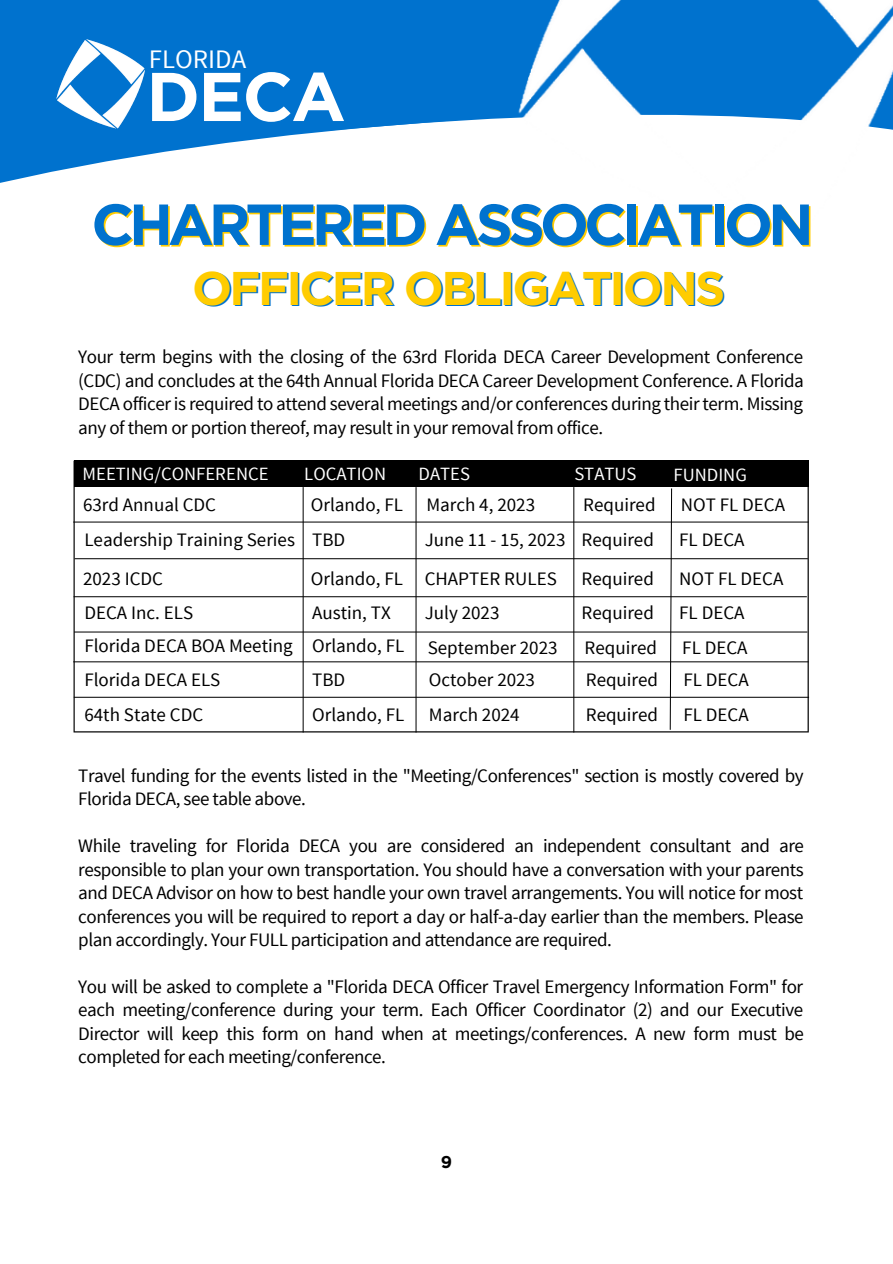
<style>
.page{position:relative;width:893px;height:1264px;background:#fff}
.page>*{position:absolute;margin:0;border:0;box-sizing:border-box;transform-origin:0 0}
.t1{font:700 68.7px "Gotham";color:#fff}
.t2{font:700 57.75px "Gotham";letter-spacing:-.085em;color:#0072ce}
.t3{font:700 47.25px "Gotham";letter-spacing:-.055em;color:#fc0}
.t4{font:26.7px "Source Sans Pro";color:#fff}
.t5{font:19.05px/34.8px "Source Sans Pro";color:#000}
.t6{font:19.05px/23.4px "Source Sans Pro";letter-spacing:-.025em;color:#000}
.t7{font:18.75px "Source Sans Pro";color:#fff}
.t8{font:700 17.1px "Gotham";color:#000}
</style>
<div class="page">
<div style="left:0;top:0;width:892px;height:219px;background:#0072ce"></div>
<svg style="left:0;top:118px;width:504px;height:101px;fill:#fff"></svg>
<img style="left:54px;top:39px;width:94px;height:92px">
<img style="left:504px;top:0;width:388px;height:219px">
<svg style="left:73px;top:460px;width:735px;height:272px"></svg>
<hr style="left:302px;top:487px;width:1px;height:245px;background:#000">
<div style="left:74px;top:460px;width:734px;height:27px;background:#000"></div>
<hr style="left:415px;top:487px;width:1px;height:245px;background:#000">
<hr style="left:573px;top:487px;width:1px;height:245px;background:#000">
<hr style="left:73px;top:521px;width:735px;height:1px;background:#000">
<svg style="left:669px;top:487px;width:3px;height:243px"></svg>
<hr style="left:75px;top:558px;width:732px;height:1px;background:#000">
<hr style="left:74px;top:596px;width:732px;height:1px;background:#000">
<hr style="left:74px;top:631px;width:733px;height:1px;background:#000">
<hr style="left:73px;top:661px;width:735px;height:1px;background:#000">
<hr style="left:74px;top:696px;width:735px;height:1px;background:#000">
<h3 class="t4" style="left:149px;top:42px;width:99px">FLORIDA</h3>
<h1 class="t1" style="left:146px;top:66px;width:201px">DECA</h1>
<h2 class="t2" style="left:91px;top:199px;width:723px">CHARTERED ASSOCIATION</h2>
<h3 class="t3" style="left:192px;top:267px;width:534px">OFFICER OBLIGATIONS</h3>
<p class="t5" style="left:78px;top:345px;width:727px;line-height:23.4px;text-align:justify">Your term begins with the closing of the 63rd Florida DECA Career Development Conference (CDC) and concludes at the 64th Annual Florida DECA Career Development Conference. A Florida DECA officer is required to attend several meetings and/or conferences during their term. Missing any of them or portion thereof, may result in your removal from office.</p>
<p class="t7" style="left:83px;top:461px;width:187px">MEETING/CONFERENCE</p>
<p class="t7" style="left:304px;top:461px;width:83px">LOCATION</p>
<p class="t7" style="left:418px;top:461px;width:53px">DATES</p>
<p class="t7" style="left:574px;top:461px;width:64px">STATUS</p>
<p class="t7" style="left:673px;top:462px;width:75px">FUNDING</p>
<p class="t5" style="left:83px;top:486px;width:213px">63rd Annual CDC<br>Leadership Training Series</p>
<p class="t5" style="left:83px;top:560px;width:81px">2023 ICDC</p>
<p class="t5" style="left:84px;top:594px;width:210px;line-height:34.2px">DECA Inc. ELS<br>Florida DECA BOA Meeting<br>Florida DECA ELS<br>64th State CDC</p>
<p class="t5" style="left:311px;top:486px;width:94px">Orlando, FL<br>TBD</p>
<p class="t5" style="left:311px;top:560px;width:95px;line-height:34.2px">Orlando, FL<br>Austin, TX<br>Orlando, FL<br>TBD<br>Orlando, FL</p>
<p class="t5" style="left:424px;top:486px;width:142px">March 4, 2023<br>June 11 - 15, 2023</p>
<p class="t5" style="left:424px;top:560px;width:134px">CHAPTER RULES<br>July 2023<br>September 2023</p>
<p class="t5" style="left:429px;top:662px;width:108px">October 2023<br>March 2024</p>
<p class="t5" style="left:581px;top:486px;width:76px">Required<br>Required</p>
<p class="t5" style="left:581px;top:560px;width:77px">Required<br>Required<br>Required</p>
<p class="t5" style="left:585px;top:662px;width:74px">Required<br>Required</p>
<p class="t5" style="left:679px;top:486px;width:107px">NOT FL DECA<br>FL DECA</p>
<p class="t5" style="left:679px;top:560px;width:106px">NOT FL DECA<br>FL DECA<br>FL DECA</p>
<p class="t5" style="left:683px;top:662px;width:67px">FL DECA<br>FL DECA</p>
<p class="t6" style="left:78px;top:763px;width:726px">Travel funding for the events listed in the "Meeting/Conferences" section is mostly covered by<br>Florida DECA, see table above.</p>
<p class="t5" style="left:78px;top:833px;width:727px;line-height:23.4px;text-align:justify">While traveling for Florida DECA you are considered an independent consultant and are responsible to plan your own transportation. You should have a conversation with your parents and DECA Advisor on how to best handle your own travel arrangements. You will notice for most conferences you will be required to report a day or half-a-day earlier than the members. Please plan accordingly. Your FULL participation and attendance are required.</p>
<p class="t5" style="left:78px;top:974px;width:727px;line-height:23.4px;text-align:justify">You will be asked to complete a "Florida DECA Officer Travel Emergency Information Form" for each meeting/conference during your term. Each Officer Coordinator (2) and our Executive Director will keep this form on hand when at meetings/conferences. A new form must be completed for each meeting/conference.</p>
<p class="t8" style="left:440px;top:1154px;width:13px">9</p>
</div>
